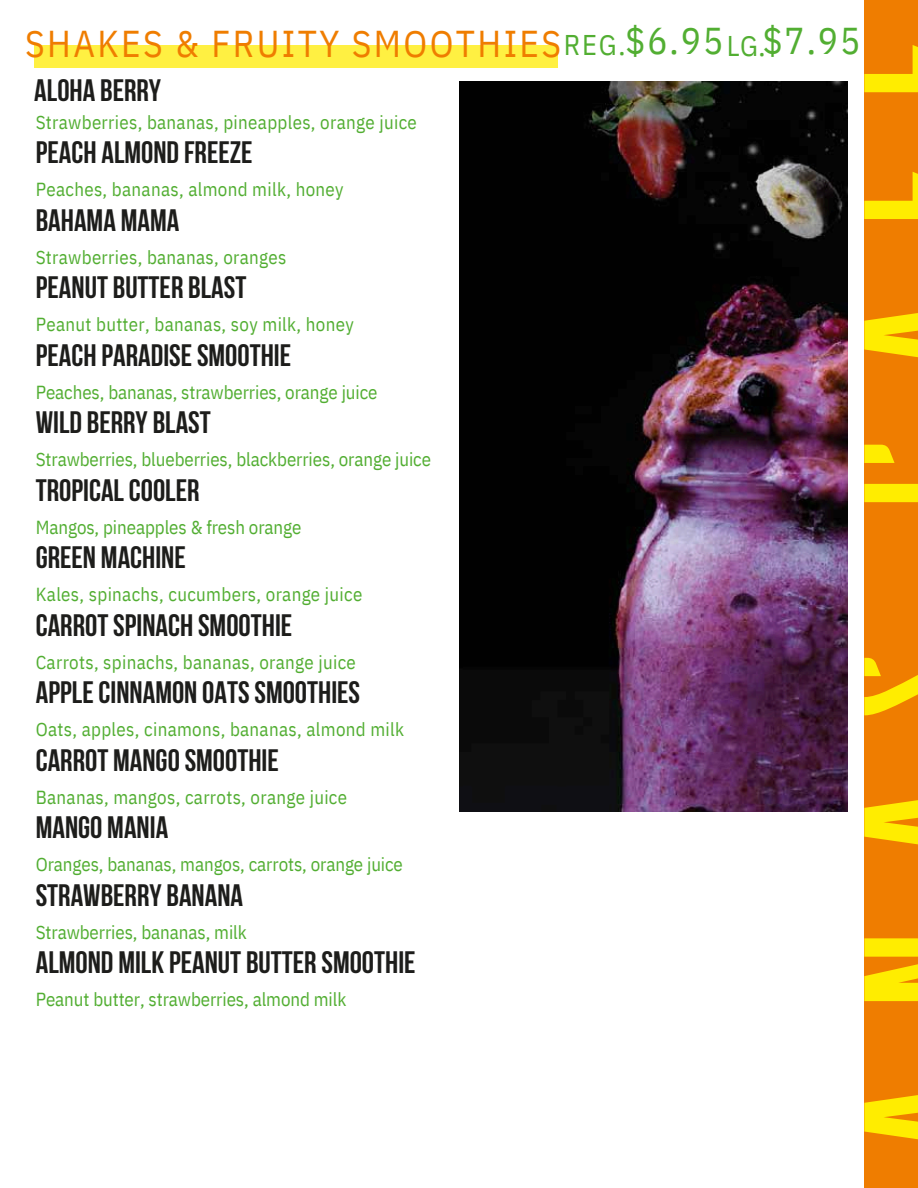
<style>
.page{position:relative;width:918px;height:1188px;background:#fff}
.page>*{position:absolute;margin:0;border:0;box-sizing:border-box;transform-origin:0 0}
.t1{font:37.35px "IBM Plex Sans Cond";letter-spacing:.065em;color:#ef7d00}
.t2{font:37.35px "IBM Plex Sans Cond";color:#52ae32}
.t3{font:700 30.9px "Bebas Neue";color:#1d1d1b}
.t4{font:28.5px "IBM Plex Sans Cond";color:#52ae32}
.t5{font:18.9px "IBM Plex Sans Cond";letter-spacing:.015em;color:#52ae32}
.t6{font:18.9px "IBM Plex Sans Cond";letter-spacing:-.005em;color:#52ae32}
</style>
<div class="page">
<div style="left:34px;top:45px;width:524px;height:22px;background:#fff042"></div>
<div style="left:864px;top:0;width:54px;height:1188px;background:#ef7d00"></div>
<svg style="left:864px;top:1095px;width:54px;height:44px"></svg>
<svg style="left:864px;top:938px;width:54px;height:63px"></svg>
<svg style="left:864px;top:800px;width:54px;height:44px"></svg>
<svg style="left:864px;top:658px;width:54px;height:57px"></svg>
<svg style="left:864px;top:445px;width:54px;height:57px"></svg>
<svg style="left:864px;top:313px;width:54px;height:44px"></svg>
<svg style="left:864px;top:172px;width:54px;height:47px"></svg>
<svg style="left:864px;top:45px;width:54px;height:47px"></svg>
<img style="left:459px;top:82px;width:388px;height:730px">
<p class="t1" style="left:25px;top:18px;width:537px">SHAKES &amp; FRUITY SMOOTHIES</p>
<p class="t4" style="left:564px;top:26px;width:63px">REG.</p>
<p class="t2" style="left:625px;top:16px;width:100px">$6.95</p>
<p class="t4" style="left:727px;top:27px;width:40px">LG.</p>
<p class="t2" style="left:762px;top:16px;width:99px">$7.95</p>
<p class="t3" style="left:34px;top:78px;width:128px">ALOHA BERRY</p>
<h2 class="t5" style="left:36px;top:109px;width:383px">Strawberries, bananas, pineapples, orange juice</h2>
<h1 class="t3" style="left:36px;top:140px;width:218px">PEACH ALMOND FREEZE</h1>
<h4 class="t5" style="left:36px;top:177px;width:309px">Peaches, bananas, almond milk, honey</h4>
<h4 class="t3" style="left:36px;top:208px;width:145px">BAHAMA MAMA</h4>
<h3 class="t5" style="left:36px;top:244px;width:252px">Strawberries, bananas, oranges</h3>
<p class="t3" style="left:36px;top:275px;width:212px">PEANUT BUTTER BLAST</p>
<p class="t5" style="left:36px;top:312px;width:320px">Peanut butter, bananas, soy milk, honey</p>
<p class="t3" style="left:36px;top:343px;width:257px">PEACH PARADISESMOOTHIE</p>
<p class="t6" style="left:36px;top:379px;width:343px">Peaches, bananas, strawberries, orange juice</p>
<p class="t3" style="left:36px;top:410px;width:177px">WILD BERRY BLAST</p>
<p class="t6" style="left:36px;top:447px;width:397px">Strawberries, blueberries, blackberries, orange juice</p>
<p class="t3" style="left:36px;top:478px;width:165px">TROPICALCOOLER</p>
<p class="t6" style="left:36px;top:514px;width:267px">Mangos, pineapples &amp; fresh orange</p>
<p class="t3" style="left:36px;top:545px;width:152px">GREEN MACHINE</p>
<p class="t5" style="left:36px;top:582px;width:328px">Kales, spinachs, cucumbers, orange juice</p>
<p class="t3" style="left:36px;top:613px;width:258px">CARROTSPINACH SMOOTHIE</p>
<p class="t5" style="left:36px;top:649px;width:322px">Carrots, spinachs, bananas, orange juice</p>
<p class="t3" style="left:36px;top:680px;width:326px">APPLECINNAMON OATSSMOOTHIES</p>
<p class="t5" style="left:36px;top:717px;width:370px">Oats, apples, cinamons, bananas, almond milk</p>
<p class="t3" style="left:36px;top:748px;width:245px">CARROT MANGOSMOOTHIE</p>
<p class="t5" style="left:36px;top:784px;width:313px">Bananas, mangos, carrots, orange juice</p>
<p class="t3" style="left:36px;top:815px;width:134px">MANGO MANIA</p>
<p class="t6" style="left:36px;top:852px;width:369px">Oranges, bananas, mangos, carrots, orange juice</p>
<p class="t3" style="left:36px;top:883px;width:209px">STRAWBERRY BANANA</p>
<p class="t6" style="left:36px;top:919px;width:213px">Strawberries, bananas, milk</p>
<p class="t3" style="left:36px;top:950px;width:381px">ALMOND MILK PEANUT BUTTER SMOOTHIE</p>
<p class="t6" style="left:36px;top:987px;width:312px">Peanut butter, strawberries, almond milk</p>
</div>
